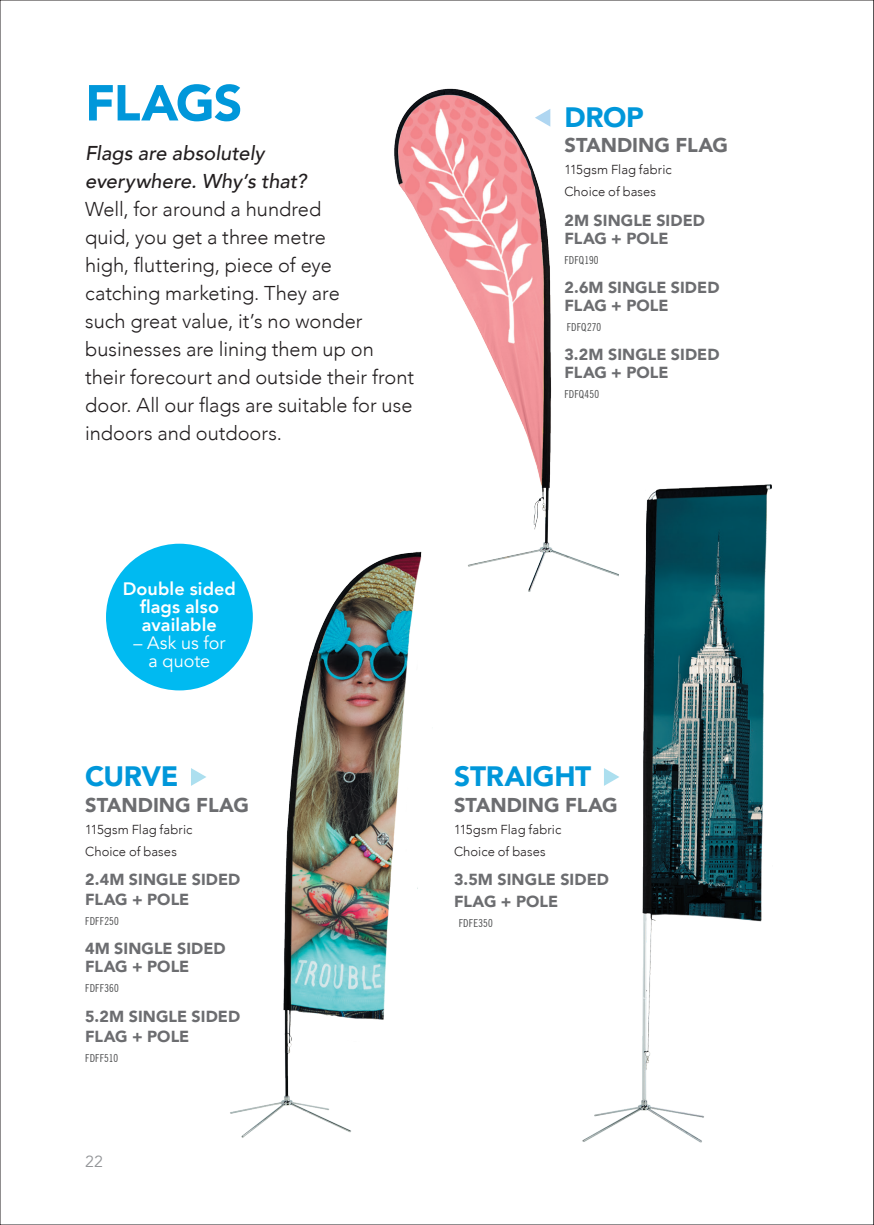
<style>
.page{position:relative;width:874px;height:1225px;background:#fff}
.page>*{position:absolute;margin:0;border:0;box-sizing:border-box;transform-origin:0 0}
.Fabric_Page_Headings_WL{font:900 50px "Avenir";letter-spacing:-.02em;color:#0097da}
.Fabric_Product_Headings_WL{font:900 28px "Avenir";letter-spacing:-.01em;color:#0097da}
.MQS_Body_Text{font:300 20px/28px "Avenir";color:#231f20}
.Fabric_Sub_Headings_WL{font:900 20px "Avenir";color:#6c6d70}
.MQS_Body_Text-2{font:800 18px/18px "Avenir";letter-spacing:.005em;color:#fff;text-align:center}
.MQS_Body_Text-3{font:18px/18px "Avenir";color:#fff;text-align:center}
.Fabric_Descriptions_WL{font:900 16px/18px "Avenir";letter-spacing:.005em;color:#6c6d70}
.t1{font:16px "Avenir";color:#939598}
.Fabric_Descriptions_WL-2{font:300 13px/22px "Avenir";letter-spacing:.005em;color:#231f20}
.Fabric_Descriptions_WL-3{font:condensed 11px "News Gothic BT";letter-spacing:.025em;color:#4b4c4d}
.s1{font-weight:500;font-style:italic}
</style>
<div class="page">
<img style="left:221px;top:556px;width:197px;height:582px">
<img style="left:582px;top:484px;width:190px;height:659px">
<img style="left:387px;top:88px;width:231px;height:503px">
<svg style="left:191px;top:768px;width:15px;height:18px"></svg>
<svg style="left:534px;top:109px;width:16px;height:18px"></svg>
<div style="left:106px;top:544px;width:147px;height:146px;background:#00baf1;border-radius:50%"></div>
<svg style="left:873px;top:0;width:1px;height:1225px"></svg>
<p class="Fabric_Page_Headings_WL" style="left:85px;top:60px;width:159px">FLAGS</p>
<p class="MQS_Body_Text" style="left:85px;top:139px;width:330px"><span class="s1">Flags are absolutely<br>everywhere. Why’s that?<br></span>Well, for around a hundred<br>quid, you get a three metre<br>high, fluttering, piece of eye<br>catching marketing. They are<br>such great value, it’s no wonder businesses are lining them up on their forecourt and outside their front door. All our flags are suitable for use indoors and outdoors.</p>
<p class="Fabric_Product_Headings_WL" style="left:564px;top:93px;width:81px">DROP</p>
<p class="Fabric_Sub_Headings_WL" style="left:564px;top:128px;width:165px">STANDING FLAG</p>
<p class="Fabric_Descriptions_WL-2" style="left:564px;top:159px;width:109px">115gsm Flag fabric<br>Choice of bases</p>
<p class="Fabric_Descriptions_WL" style="left:564px;top:211px;width:142px">2M SINGLE SIDED<br>FLAG + POLE</p>
<p class="Fabric_Descriptions_WL-3" style="left:564px;top:253px;width:36px">FDFQ190</p>
<p class="Fabric_Descriptions_WL" style="left:564px;top:278px;width:156px">2.6M SINGLE SIDED<br>FLAG + POLE</p>
<p class="Fabric_Descriptions_WL-3" style="left:566px;top:320px;width:36px">FDFQ270</p>
<p class="Fabric_Descriptions_WL" style="left:564px;top:345px;width:157px">3.2M SINGLE SIDED<br>FLAG + POLE</p>
<p class="Fabric_Descriptions_WL-3" style="left:564px;top:388px;width:36px">FDFQ450</p>
<p class="MQS_Body_Text-2" style="left:123px;top:579px;width:115px">Double sided flags also available</p>
<p class="MQS_Body_Text-3" style="left:133px;top:634px;width:93px">– Ask us for a quote</p>
<p class="Fabric_Product_Headings_WL" style="left:85px;top:752px;width:95px">CURVE</p>
<p class="Fabric_Sub_Headings_WL" style="left:85px;top:787px;width:165px">STANDING FLAG</p>
<p class="Fabric_Descriptions_WL-2" style="left:85px;top:818px;width:109px">115gsm Flag fabric<br>Choice of bases</p>
<p class="Fabric_Descriptions_WL" style="left:85px;top:869px;width:157px;line-height:20px">2.4M SINGLE SIDED<br>FLAG + POLE</p>
<p class="Fabric_Descriptions_WL-3" style="left:85px;top:914px;width:35px">FDFF250</p>
<p class="Fabric_Descriptions_WL" style="left:85px;top:939px;width:142px">4M SINGLE SIDED<br>FLAG + POLE</p>
<p class="Fabric_Descriptions_WL-3" style="left:85px;top:981px;width:35px">FDFF360</p>
<p class="Fabric_Descriptions_WL" style="left:85px;top:1005px;width:156px;line-height:20px">5.2M SINGLE SIDED<br>FLAG + POLE</p>
<p class="Fabric_Descriptions_WL-3" style="left:85px;top:1051px;width:34px">FDFF510</p>
<p class="t1" style="left:85px;top:1151px;width:19px">22</p>
<p class="Fabric_Product_Headings_WL" style="left:454px;top:752px;width:139px">STRAIGHT</p>
<p class="Fabric_Sub_Headings_WL" style="left:454px;top:787px;width:165px">STANDING FLAG</p>
<p class="Fabric_Descriptions_WL-2" style="left:454px;top:818px;width:109px">115gsm Flag fabric<br>Choice of bases</p>
<p class="Fabric_Descriptions_WL" style="left:454px;top:868px;width:156px;line-height:22px">3.5M SINGLE SIDED<br>FLAG + POLE</p>
<p class="Fabric_Descriptions_WL-3" style="left:458px;top:916px;width:36px">FDFE350</p>
</div>
